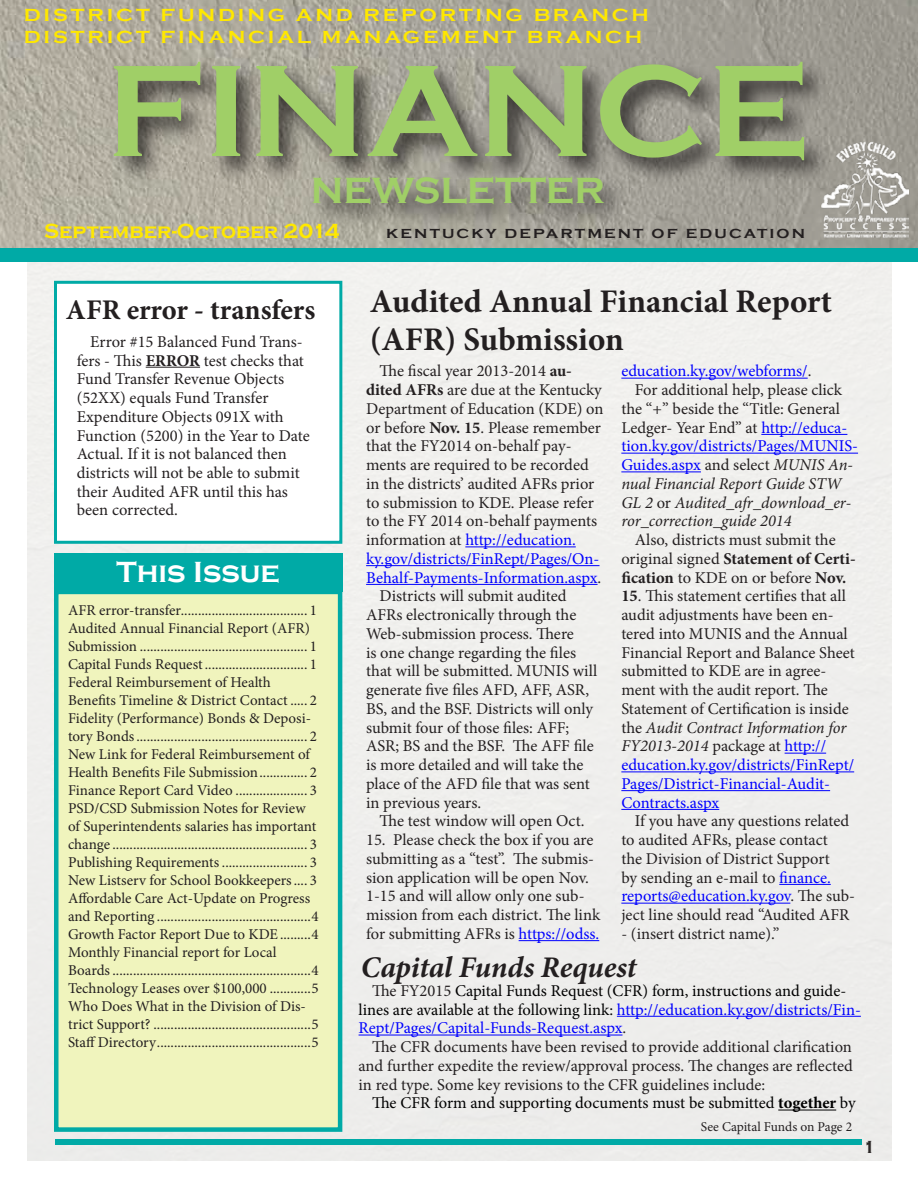
<style>
.page{position:relative;width:918px;height:1188px;background:#fff}
.page>*{position:absolute;margin:0;border:0;box-sizing:border-box;transform-origin:0 0}
.t1{font:700 135px "Copperplate Gothic";color:#a0cf67}
.t2{font:700 37.5px "Copperplate Gothic";color:#a0cf67}
.t3{font:700 33px/38px "Minion Pro";color:#231f20}
.t4{font:italic 700 30px "Minion Pro";letter-spacing:-.005em;color:#231f20}
.t5{font:700 30px "Copperplate Gothic";color:#fff}
.t6{font:700 28.5px "Minion Pro";letter-spacing:-.005em;color:#231f20}
.t7{font:700 21px "Copperplate Gothic";color:#ffe800}
.t8{font:700 18px/21.6px "Copperplate Gothic";letter-spacing:.14em;color:#ffe800;scale:1.13 1}
.t9{font:700 18px "Copperplate Gothic";color:#231f20}
.t10{font:16.5px/18.8px "Minion Pro";color:#231f20}
.t11{font:16.5px/18.8px "Minion Pro";color:#000}
.t12{font:16.5px "Minion Pro";letter-spacing:-.005em;color:#00f}
.t13{font:italic 16.5px "Minion Pro";letter-spacing:-.005em;color:#231f20}
.t14{font:15px/18px "Minion Pro";color:#231f20}
.t15{font:700 13.5px "Copperplate Gothic";letter-spacing:.14em;color:#231f20;scale:1.13 1}
.t16{font:13.5px "Minion Pro";letter-spacing:-.005em;color:#231f20}
.s1{font-weight:700}
.s2{color:#231f20}
.s3{color:#00f}
.s4{font-style:italic;color:#231f20}
.s5{font-style:normal}
.s6{font-style:italic}
</style>
<div class="page">
<img style="left:0;top:0;width:918px;height:249px">
<svg style="left:27px;top:262px;width:865px;height:13px"></svg>
<img style="left:0;top:31px;width:918px;height:129px">
<img style="left:0;top:160px;width:918px;height:87px">
<div style="left:0;top:249px;width:918px;height:13px;background:#00aaa6"></div>
<img style="left:821px;top:140px;width:88px;height:98px">
<div style="left:27px;top:263px;width:864px;height:898px;background:#efefed"></div>
<div style="left:54px;top:554px;width:288px;height:38px;background:#00aaa6"></div>
<div style="left:54px;top:590px;width:288px;height:542px;background:#f0f4bd;border:4px solid #00aaa6"></div>
<div style="left:54px;top:281px;width:288px;height:263px;background:#fff;border:3px solid #00aaa6"></div>
<div style="left:55px;top:1139px;width:807px;height:6px;background:#00aaa6"></div>
<hr style="left:146px;top:367px;width:54px;height:1px;background:#231f20">
<hr style="left:465px;top:546px;width:111px;height:1px;background:#00f">
<hr style="left:366px;top:565px;width:234px;height:1px;background:#00f">
<hr style="left:366px;top:584px;width:232px;height:1px;background:#00f">
<hr style="left:519px;top:940px;width:80px;height:1px;background:#00f">
<hr style="left:621px;top:378px;width:187px;height:1px;background:#00f">
<hr style="left:761px;top:434px;width:86px;height:1px;background:#00f">
<hr style="left:621px;top:453px;width:237px;height:1px;background:#00f">
<hr style="left:621px;top:471px;width:80px;height:1px;background:#00f">
<hr style="left:785px;top:753px;width:41px;height:1px;background:#00f">
<hr style="left:621px;top:771px;width:233px;height:1px;background:#00f">
<hr style="left:621px;top:790px;width:209px;height:1px;background:#00f">
<hr style="left:621px;top:809px;width:98px;height:1px;background:#00f">
<hr style="left:779px;top:884px;width:52px;height:1px;background:#00f">
<hr style="left:621px;top:903px;width:169px;height:1px;background:#00f">
<hr style="left:617px;top:1016px;width:244px;height:1px;background:#00f">
<hr style="left:359px;top:1035px;width:264px;height:1px;background:#00f">
<hr style="left:778px;top:1110px;width:58px;height:1px;background:#000">
<p class="t8" style="left:24px;top:5px;width:555px">DISTRICT FUNDING AND REPORTING BRANCH<br>DISTRICT FINANCIAL MANAGEMENT BRANCH</p>
<h1 class="t1" style="left:106px;top:37px;width:706px">FINANCE</h1>
<h2 class="t2" style="left:311px;top:170px;width:296px">NEWSLETTER</h2>
<p class="t7" style="left:44px;top:219px;width:297px">September-October 2014</p>
<p class="t15" style="left:386px;top:226px;width:372px">KENTUCKY DEPARTMENT OF EDUCATION</p>
<h3 class="t6" style="left:66px;top:290px;width:251px">AFR error - transfers</h3>
<p class="t10" style="left:77px;top:332px;width:235px;text-indent:13px">Error #15 Balanced Fund Trans&shy;fers - This <span class="s1">ERROR</span> test checks that<br>Fund Transfer Revenue Objects (52XX) equals Fund Transfer<br>Expenditure Objects 091X with<br>Function (5200) in the Year to Date<br>Actual. If it is not balanced then districts will not be able to submit their Audited AFR until this has been corrected.</p>
<h3 class="t5" style="left:116px;top:556px;width:165px">This Issue</h3>
<p class="t14" style="left:68px;top:601px;width:252px">AFR error-transfer..................................... 1<br>Audited Annual Financial Report (AFR)<br>Submission ................................................. 1<br>Capital Funds Request.............................. 1<br>Federal Reimbursement of Health Benefits Timeline &amp; District Contact ..... 2<br>Fidelity (Performance) Bonds &amp; Deposi&shy;tory Bonds.................................................. 2<br>New Link for Federal Reimbursement of Health Benefits File Submission.............. 2<br>Finance Report Card Video ..................... 3<br>PSD/CSD Submission Notes for Review of Superintendents salaries has important change ......................................................... 3<br>Publishing Requirements ......................... 3<br>New Listserv for School Bookkeepers.... 3<br>Affordable Care Act-Update on Progress and Reporting .............................................4<br>Growth Factor Report Due to KDE.........4<br>Monthly Financial report for Local Boards ..........................................................4<br>Technology Leases over $100,000 ............5<br>Who Does What in the Division of Dis&shy;trict Support? ..............................................5<br>Staff Directory.............................................5</p>
<h3 class="t3" style="left:370px;top:282px;width:464px">Audited Annual Financial Report (AFR) Submission</h3>
<p class="t10" style="left:380px;top:362px;width:194px">The fiscal year 2013-2014 <span class="s1">au-</span></p>
<p class="t10" style="left:366px;top:381px;width:237px"><span class="s1">dited AFRs</span> are due at the Kentucky</p>
<p class="t10" style="left:366px;top:399px;width:239px">Department of Education (KDE) on</p>
<p class="t10" style="left:366px;top:418px;width:236px">or before <span class="s1">Nov. 15</span>. Please remember</p>
<p class="t10" style="left:366px;top:437px;width:207px">that the FY2014 on-behalf pay-</p>
<p class="t10" style="left:366px;top:456px;width:224px">ments are required to be recorded</p>
<p class="t10" style="left:366px;top:474px;width:230px">in the districts’ audited AFRs prior</p>
<p class="t10" style="left:366px;top:493px;width:229px">to submission to KDE. Please refer</p>
<p class="t10" style="left:366px;top:512px;width:233px">to the FY 2014 on-behalf payments</p>
<p class="t12" style="left:366px;top:529px;width:211px"><span class="s2">information at</span> http://education.</p>
<p class="t12" style="left:366px;top:548px;width:235px">ky.gov/districts/FinRept/Pages/On-</p>
<p class="t12" style="left:366px;top:566px;width:237px">Behalf-Payments-Information.aspx<span class="s2">.</span></p>
<p class="t10" style="left:380px;top:587px;width:188px">Districts will submit audited</p>
<p class="t10" style="left:366px;top:606px;width:212px">AFRs electronically through the</p>
<p class="t10" style="left:366px;top:624px;width:209px">Web-submission process. There</p>
<p class="t10" style="left:366px;top:643px;width:212px">is one change regarding the files</p>
<p class="t10" style="left:366px;top:662px;width:233px">that will be submitted. MUNIS will</p>
<p class="t10" style="left:366px;top:681px;width:225px">generate five files AFD, AFF, ASR,</p>
<p class="t10" style="left:366px;top:699px;width:229px">BS, and the BSF. Districts will only</p>
<p class="t10" style="left:366px;top:718px;width:205px">submit four of those files: AFF;</p>
<p class="t10" style="left:366px;top:737px;width:229px">ASR; BS and the BSF. The AFF file</p>
<p class="t10" style="left:366px;top:756px;width:219px">is more detailed and will take the</p>
<p class="t10" style="left:366px;top:774px;width:225px">place of the AFD file that was sent</p>
<p class="t10" style="left:366px;top:793px;width:117px">in previous years.</p>
<p class="t10" style="left:380px;top:812px;width:206px">The test window will open Oct.</p>
<p class="t10" style="left:366px;top:831px;width:236px">15. Please check the box if you are submitting as a “test”. The submis&shy;sion application will be open Nov.<br>1-15 and will allow only one sub&shy;mission from each district. The link for submitting AFRs is <span class="s3">https://odss.</span></p>
<p class="t12" style="left:621px;top:360px;width:192px">education.ky.gov/webforms/<span class="s2">.</span></p>
<p class="t10" style="left:635px;top:381px;width:209px">For additional help, please click</p>
<p class="t10" style="left:621px;top:399px;width:220px">the “+” beside the “Title: General</p>
<p class="t10" style="left:621px;top:418px;width:228px">Ledger- Year End” at <span class="s3">http://educa-</span></p>
<p class="t12" style="left:621px;top:435px;width:238px">tion.ky.gov/districts/Pages/MUNIS-</p>
<p class="t12" style="left:621px;top:454px;width:233px">Guides.aspx <span class="s2">and select</span> <span class="s4">MUNIS An-</span></p>
<p class="t13" style="left:621px;top:472px;width:222px">nual Financial Report Guide STW</p>
<p class="t13" style="left:621px;top:491px;width:231px">GL 2 <span class="s5">or</span> Audited_afr_download_er-</p>
<p class="t13" style="left:621px;top:510px;width:172px">ror_correction_guide 2014</p>
<p class="t10" style="left:621px;top:531px;width:236px;text-align:center">Also, districts must submit the original signed <span class="s1">Statement of Certi&shy;fication</span> to KDE on or before <span class="s1">Nov.</span></p>
<p class="t10" style="left:621px;top:587px;width:235px"><span class="s1">15</span>. This statement certifies that all audit adjustments have been en&shy;tered into MUNIS and the Annual<br>Financial Report and Balance Sheet submitted to KDE are in agree&shy;ment with the audit report. The<br>Statement of Certification is inside the <span class="s6">Audit Contract Information for<br>FY2013-2014</span> package at <span class="s3">http:// education.ky.gov/districts/FinRept/<br>Pages/District-Financial-Audit-<br>Contracts.aspx</span></p>
<p class="t10" style="left:621px;top:812px;width:235px;text-indent:13px">If you have any questions related to audited AFRs, please contact<br>the Division of District Support<br>by sending an e-mail to <span class="s3">finance. reports@education.ky.gov</span>. The sub&shy;ject line should read “Audited AFR</p>
<p class="t10" style="left:621px;top:924px;width:159px">- (insert district name).”</p>
<h3 class="t4" style="left:361px;top:946px;width:277px">Capital Funds Request</h3>
<p class="t11" style="left:359px;top:981px;width:504px;text-indent:13px"><span class="s2">The FY2015</span> Capital Funds Request (CFR) form, instructions and guide&shy;lines are available at the following link: <span class="s3">http://education.ky.gov/districts/Fin-<br>Rept/Pages/Capital-Funds-Request.aspx</span><span class="s2">.</span></p>
<p class="t10" style="left:359px;top:1038px;width:496px;text-align:justify;text-indent:13px">The CFR documents have been revised to provide additional clarification and further expedite the review/approval process. The changes are reflected in red type. Some key revisions to the CFR guidelines include:</p>
<p class="t11" style="left:372px;top:1094px;width:485px">The CFR form and supporting documents must be submitted <span class="s1">together</span> by</p>
<p class="t16" style="left:701px;top:1118px;width:153px">See Capital Funds on Page 2</p>
<p class="t9" style="left:863px;top:1137px;width:14px">1</p>
</div>
